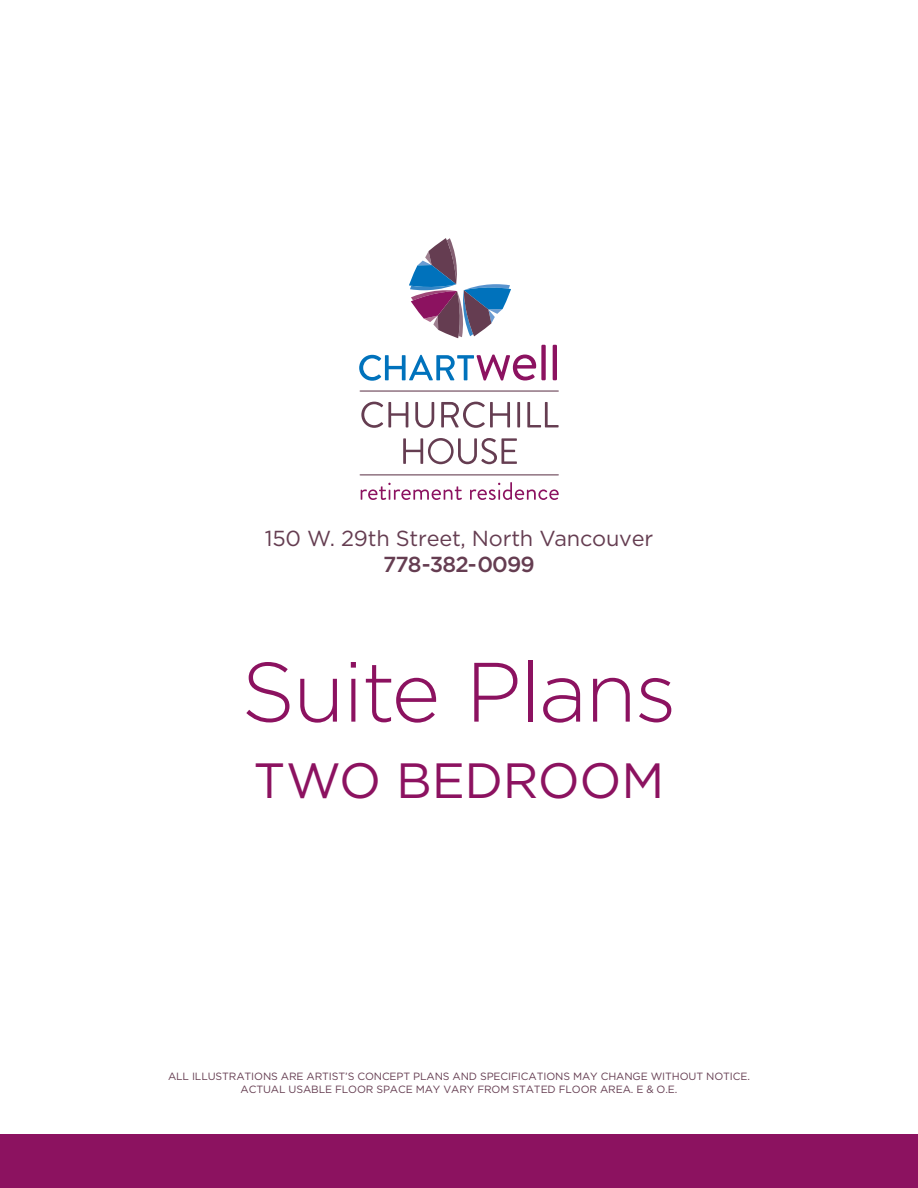
<style>
.page{position:relative;width:918px;height:1188px;background:#fff}
.page>*{position:absolute;margin:0;border:0;box-sizing:border-box;transform-origin:0 0}
.t1{font:300 84px "Gotham HTF";letter-spacing:-.02em;color:#8c1260}
.t2{font:49.5px "Gotham HTF";letter-spacing:-.005em;color:#8c1260}
.t3{font:21.75px/25.5px "Gotham HTF";letter-spacing:-.01em;color:#653d51;text-align:center}
.t4{font:10.5px/13.5px "Gotham HTF";letter-spacing:-.01em;color:#653d51;text-align:center}
.s1{font-weight:500}
</style>
<div class="page">
<div style="left:0;top:1134px;width:918px;height:54px;background:#8c1260"></div>
<svg style="left:359px;top:355px;width:177px;height:26px"></svg>
<div style="left:541px;top:345px;width:5px;height:35px;background:#8c1260"></div>
<hr style="left:553px;top:345px;width:4px;height:35px;background:#8c1260">
<svg style="left:409px;top:238px;width:102px;height:100px"></svg>
<svg style="left:361px;top:482px;width:198px;height:18px"></svg>
<svg style="left:403px;top:438px;width:114px;height:26px"></svg>
<svg style="left:361px;top:402px;width:198px;height:26px"></svg>
<svg style="left:360px;top:391px;width:199px;height:1px"></svg>
<svg style="left:360px;top:474px;width:199px;height:1px"></svg>
<p class="t3" style="left:265px;top:525px;width:390px">150 W. 29th Street, North Vancouver<br><span class="s1">778-382-0099</span></p>
<p class="t1" style="left:241px;top:646px;width:437px">Suite Plans</p>
<p class="t2" style="left:253px;top:753px;width:413px">TWO BEDROOM</p>
<p class="t4" style="left:168px;top:1069px;width:583px">ALL ILLUSTRATIONS ARE ARTIST’S CONCEPT PLANS AND SPECIFICATIONS MAY CHANGE WITHOUT NOTICE.<br>ACTUAL USABLE FLOOR SPACE MAY VARY FROM STATED FLOOR AREA. E &amp; O.E.</p>
</div>
